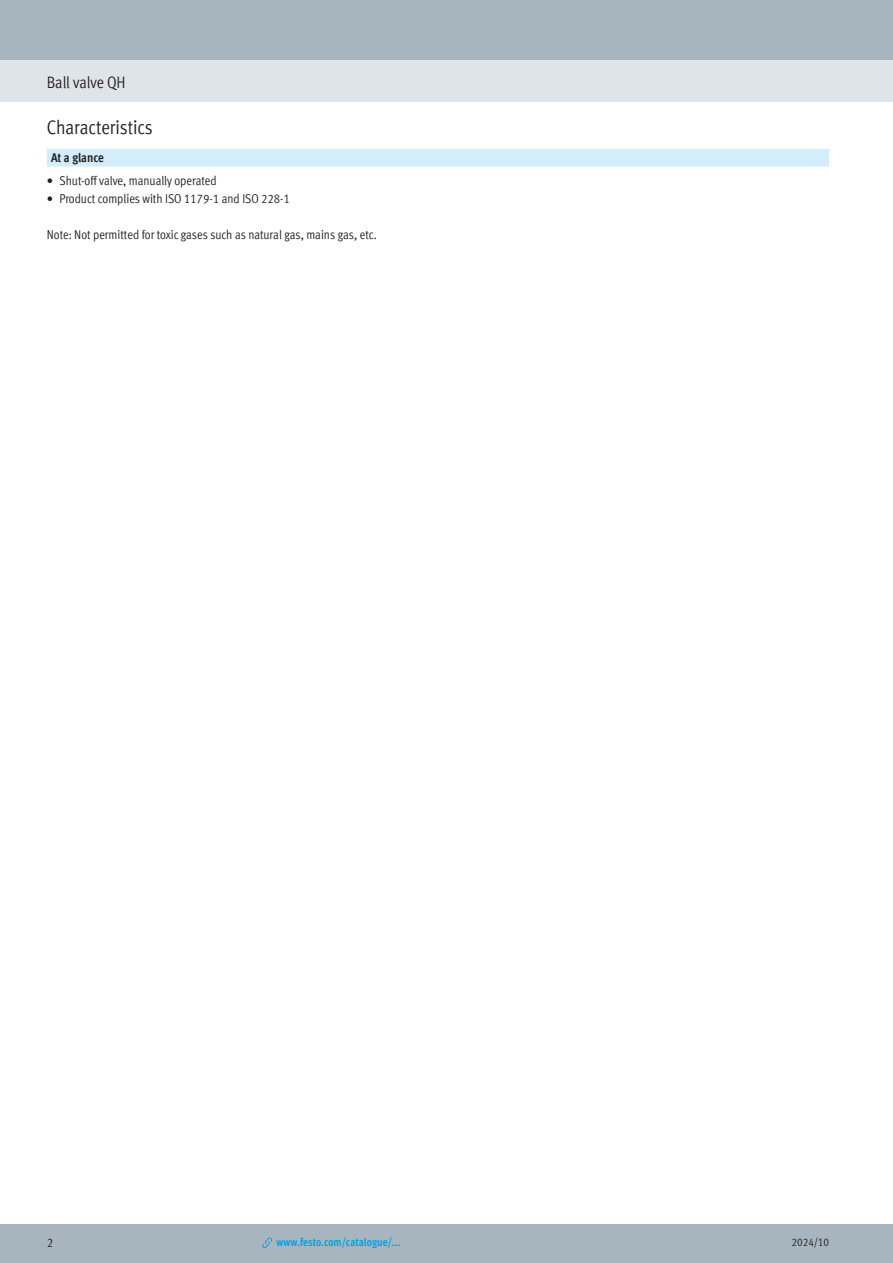
<style>
.page{position:relative;width:893px;height:1263px;background:#fff}
.page>*{position:absolute;margin:0;border:0;box-sizing:border-box;transform-origin:0 0}
.t1{font:condensed 19.5px "Festo";letter-spacing:-.005em;color:#231f20}
.t2{font:condensed 16.5px "Festo";letter-spacing:-.005em;color:#231f20}
.FES_regular{font:condensed 12.75px "Festo";color:#231f20}
.FES_head_1_text{font:700 condensed 12.75px "Festo";color:#231f20}
.t3{font:700 condensed 11.25px "Festo";color:#00a1e3}
.t4{font:condensed 11.25px "Festo";color:#231f20}
</style>
<div class="page">
<div style="left:0;top:1225px;width:893px;height:38px;background:#a7b6be"></div>
<div style="left:0;top:60px;width:893px;height:42px;background:#dfe4e8"></div>
<div style="left:0;top:0;width:893px;height:60px;background:#a7b6be"></div>
<svg style="left:262px;top:1237px;width:10px;height:11px"></svg>
<div style="left:47px;top:149px;width:782px;height:18px;background:#d4edfa"></div>
<p class="t2" style="left:47px;top:71px;width:80px">Ball valve QH</p>
<h1 class="t1" style="left:47px;top:113px;width:108px">Characteristics</h1>
<p class="FES_head_1_text" style="left:51px;top:148px;width:54px">At a glance</p>
<p class="FES_regular" style="left:47px;top:171px;width:172px">• Shut-off valve, manually operated</p>
<p class="FES_regular" style="left:47px;top:189px;width:245px">• Product complies with ISO 1179-1 and ISO 228-1</p>
<p class="FES_regular" style="left:47px;top:225px;width:332px">Note: Not permitted for toxic gases such as natural gas, mains gas, etc.</p>
<p class="FES_regular" style="left:47px;top:1233px;width:8px">2</p>
<p class="t3" style="left:276px;top:1233px;width:126px">www.festo.com/catalogue/...</p>
<p class="t4" style="left:792px;top:1234px;width:39px">2024/10</p>
</div>
